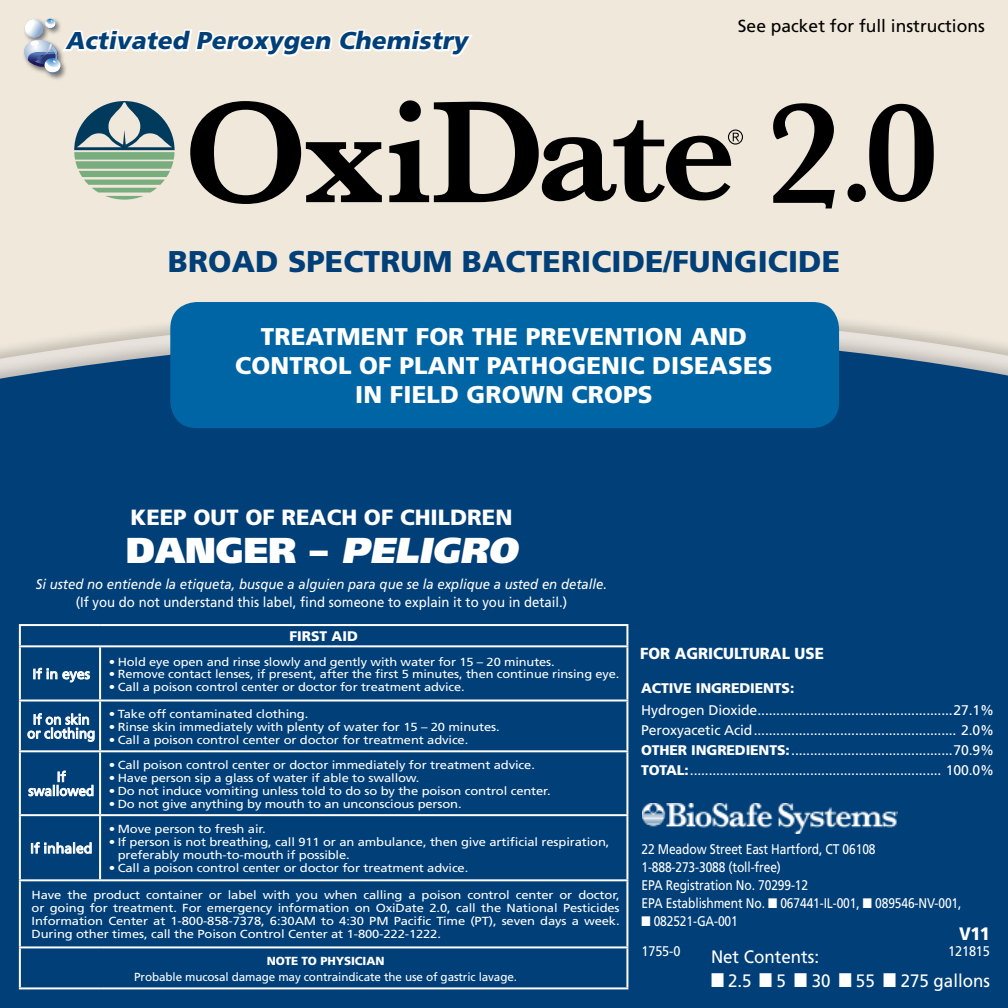
<style>
.page{position:relative;width:1008px;height:1008px;background:#fff}
.page>*{position:absolute;margin:0;border:0;box-sizing:border-box;transform-origin:0 0}
.t1{font:900 36px "Frutiger";color:#fff}
.t2{font:900 30px "Frutiger";letter-spacing:.005em;color:#003f77}
.t3{font:italic 900 24.4px "Frutiger";color:#003f77}
.t4{font:900 24.2px/29.2px "Frutiger";letter-spacing:.005em;color:#fff;text-align:center}
.t5{font:900 22px "Frutiger";color:#fff}
.t6{font:18px "Frutiger";color:#fff;scale:.94 1}
.t7{font:900 18px "Frutiger";color:#fff;scale:.91 1}
.t8{font:17.4px "Frutiger";color:#000}
.t9{font:900 16px "Frutiger";color:#fff;scale:.94 1}
.t10{font:14px/20px "Frutiger";letter-spacing:-.01em;color:#fff;text-align:justify}
.t11{font:14px/18px "Frutiger";letter-spacing:-.01em;color:#fff;scale:.86 1}
.t12{font:italic 14px "Frutiger";color:#fff;scale:.94 1}
.t13{font:14px "Frutiger";letter-spacing:-.01em;color:#fff;scale:.94 1}
.t14{font:14px/14px "Frutiger";letter-spacing:-.01em;color:#fff;text-align:center;scale:.95 1}
.t15{font:900 14px "Frutiger";letter-spacing:-.01em;color:#fff}
.t16{font:14px "Frutiger";letter-spacing:-.01em;color:#fff;scale:.91 1}
.t17{font:900 13.8px "Frutiger";color:#fff}
.t18{font:11.6px/13px "Frutiger";letter-spacing:-.01em;color:#fff;scale:1.11 1}
.t19{font:11.6px "Frutiger";letter-spacing:-.01em;color:#fff;scale:1.1 1}
.t20{font:11.6px "Frutiger";letter-spacing:-.01em;color:#fff}
.t21{font:900 11.6px "Frutiger";letter-spacing:-.01em;color:#fff}
.s1{font-style:italic}
.s2{font-weight:900}
</style>
<div class="page">
<div style="left:0;top:0;width:1008px;height:390px;background:#efe8db"></div>
<div style="left:0;top:302px;width:1008px;height:706px;background:#003f77"></div>
<hr style="left:19px;top:624px;width:81px;height:2px;background:#fff">
<svg style="left:19px;top:626px;width:2px;height:19px"></svg>
<hr style="left:100px;top:624px;width:528px;height:2px;background:#fff">
<svg style="left:626px;top:626px;width:2px;height:19px"></svg>
<hr style="left:19px;top:645px;width:81px;height:2px;background:#fff">
<hr style="left:100px;top:645px;width:528px;height:2px;background:#fff">
<hr style="left:19px;top:647px;width:2px;height:53px;background:#fff">
<hr style="left:99px;top:647px;width:2px;height:53px;background:#fff">
<hr style="left:626px;top:647px;width:2px;height:53px;background:#fff">
<hr style="left:19px;top:700px;width:81px;height:2px;background:#fff">
<hr style="left:19px;top:702px;width:2px;height:48px;background:#fff">
<hr style="left:100px;top:700px;width:528px;height:2px;background:#fff">
<hr style="left:99px;top:702px;width:2px;height:48px;background:#fff">
<hr style="left:626px;top:702px;width:2px;height:48px;background:#fff">
<hr style="left:19px;top:750px;width:81px;height:2px;background:#fff">
<hr style="left:19px;top:752px;width:2px;height:62px;background:#fff">
<hr style="left:100px;top:750px;width:528px;height:2px;background:#fff">
<hr style="left:99px;top:752px;width:2px;height:62px;background:#fff">
<hr style="left:626px;top:752px;width:2px;height:62px;background:#fff">
<hr style="left:19px;top:814px;width:81px;height:2px;background:#fff">
<hr style="left:19px;top:816px;width:2px;height:63px;background:#fff">
<hr style="left:100px;top:814px;width:528px;height:2px;background:#fff">
<hr style="left:99px;top:816px;width:2px;height:63px;background:#fff">
<hr style="left:626px;top:816px;width:2px;height:63px;background:#fff">
<hr style="left:19px;top:879px;width:81px;height:2px;background:#fff">
<hr style="left:19px;top:881px;width:2px;height:65px;background:#fff">
<hr style="left:100px;top:879px;width:528px;height:2px;background:#fff">
<hr style="left:626px;top:881px;width:2px;height:65px;background:#fff">
<hr style="left:19px;top:946px;width:81px;height:2px;background:#fff">
<hr style="left:19px;top:948px;width:2px;height:39px;background:#fff">
<hr style="left:100px;top:946px;width:528px;height:2px;background:#fff">
<hr style="left:626px;top:948px;width:2px;height:39px;background:#fff">
<hr style="left:19px;top:987px;width:81px;height:2px;background:#fff">
<hr style="left:100px;top:987px;width:528px;height:2px;background:#fff">
<svg style="left:34px;top:668px;width:23px;height:11px"></svg>
<svg style="left:63px;top:672px;width:27px;height:10px"></svg>
<svg style="left:28px;top:714px;width:66px;height:28px;background:#527da2"></svg>
<svg style="left:29px;top:771px;width:64px;height:25px;background:#3f6e98"></svg>
<svg style="left:31px;top:842px;width:8px;height:11px"></svg>
<svg style="left:45px;top:843px;width:46px;height:10px"></svg>
<img style="left:642px;top:804px;width:255px;height:30px">
<svg style="left:773px;top:103px;width:62px;height:105px"></svg>
<svg style="left:848px;top:104px;width:86px;height:98px"></svg>
<svg style="left:23px;top:18px;width:720px;height:186px"></svg>
<div style="left:170px;top:302px;width:669px;height:126px;background:#0065a4;border-radius:26px"></div>
<h3 class="t3" style="left:65px;top:26px;width:404px">Activated Peroxygen Chemistry</h3>
<h3 class="t8" style="left:738px;top:16px;width:248px">See packet for full instructions</h3>
<h2 class="t2" style="left:168px;top:243px;width:674px">BROAD SPECTRUM BACTERICIDE/FUNGICIDE</h2>
<h3 class="t4" style="left:235px;top:322px;width:539px">TREATMENT FOR THE PREVENTION AND<br>CONTROL OF PLANT PATHOGENIC DISEASES<br>IN FIELD GROWN CROPS</h3>
<h3 class="t5" style="left:130px;top:504px;width:384px">KEEP OUT OF REACH OF CHILDREN</h3>
<h1 class="t1" style="left:126px;top:528px;width:401px">D A N G E R – <span class="s1">PELIGRO</span></h1>
<p class="t12" style="left:36px;top:576px;width:609px">Si usted no entiende la etiqueta, busque a alguien para que se la explique a usted en detalle.</p>
<p class="t13" style="left:76px;top:594px;width:524px">(If you do not understand this label, find someone to explain it to you in detail.)</p>
<p class="t10" style="left:32px;top:664px;width:59px">If in eyes</p>
<p class="t17" style="left:289px;top:628px;width:70px">FIRST AID</p>
<p class="t19" style="left:109px;top:655px;width:407px">• Hold eye open and rinse slowly and gently with water for 15 – 20 minutes.</p>
<p class="t19" style="left:109px;top:668px;width:466px">• Remove contact lenses, if present, after the first 5 minutes, then continue rinsing eye.</p>
<p class="t19" style="left:109px;top:681px;width:325px">• Call a poison control center or doctor for treatment advice.</p>
<p class="t14" style="left:27px;top:712px;width:73px">If on skin or clothing</p>
<p class="t18" style="left:109px;top:707px;width:181px">• Take off contaminated clothing.</p>
<p class="t18" style="left:109px;top:720px;width:354px">• Rinse skin immediately with plenty of water for 15 – 20 minutes.</p>
<p class="t18" style="left:109px;top:733px;width:325px">• Call a poison control center or doctor for treatment advice.</p>
<p class="t14" style="left:28px;top:770px;width:71px">If swallowed</p>
<p class="t18" style="left:109px;top:758px;width:385px">• Call poison control center or doctor immediately for treatment advice.</p>
<p class="t18" style="left:109px;top:771px;width:281px">• Have person sip a glass of water if able to swallow.</p>
<p class="t18" style="left:109px;top:784px;width:400px">• Do not induce vomiting unless told to do so by the poison control center.</p>
<p class="t18" style="left:109px;top:797px;width:319px">• Do not give anything by mouth to an unconscious person.</p>
<p class="t18" style="left:109px;top:823px;width:143px">• Move person to fresh air.</p>
<p class="t18" style="left:118px;top:836px;width:445px;text-indent:-9px">• If person is not breathing, call 911 or an ambulance, then give artificial respiration, preferably mouth-to-mouth if possible.</p>
<p class="t18" style="left:109px;top:862px;width:325px">• Call a poison control center or doctor for treatment advice.</p>
<p class="t18" style="left:32px;top:889px;width:531px;text-align:justify">Have the product container or label with you when calling a poison control center or doctor, or going for treatment. For emergency information on OxiDate 2.0, call the National Pesticides Information Center at 1-800-858-7378, 6:30AM to 4:30 PM Pacific Time (PT), seven days a week.<br>During other times, call the Poison Control Center at 1-800-222-1222.</p>
<p class="t21" style="left:267px;top:954px;width:119px">NOTE TO PHYSICIAN</p>
<p class="t20" style="left:134px;top:970px;width:384px">Probable mucosal damage may contraindicate the use of gastric lavage.</p>
<p class="t10" style="left:30px;top:838px;width:64px">If inhaled</p>
<h3 class="t9" style="left:640px;top:644px;width:197px">FOR AGRICULTURAL USE</h3>
<p class="t15" style="left:641px;top:679px;width:155px">ACTIVE INGREDIENTS:</p>
<p class="t10" style="left:641px;top:700px;width:354px">Hydrogen Dioxide....................................................27.1% Peroxyacetic Acid...................................................... 2.0% <span class="s2">OTHER INGREDIENTS:</span>...........................................70.9% <span class="s2">TOTAL:</span>................................................................... 100.0%</p>
<p class="t11" style="left:641px;top:840px;width:374px">22 Meadow Street East Hartford, CT 06108<br>1-888-273-3088 (toll-free)<br>EPA Registration No. 70299-12<br>EPA Establishment No. ■ 067441-IL-001, ■ 089546-NV-001,</p>
<p class="t11" style="left:641px;top:906px;width:114px;line-height:30px">■ 082521-GA-001<br>1755-0</p>
<h3 class="t7" style="left:959px;top:923px;width:35px">V11</h3>
<p class="t16" style="left:948px;top:943px;width:48px">121815</p>
<h3 class="t6" style="left:711px;top:946px;width:117px">Net Contents:</h3>
<h3 class="t6" style="left:711px;top:970px;width:298px">■ 2.5 ■ 5 ■ 30 ■ 55 ■ 275 gallons</h3>
</div>
